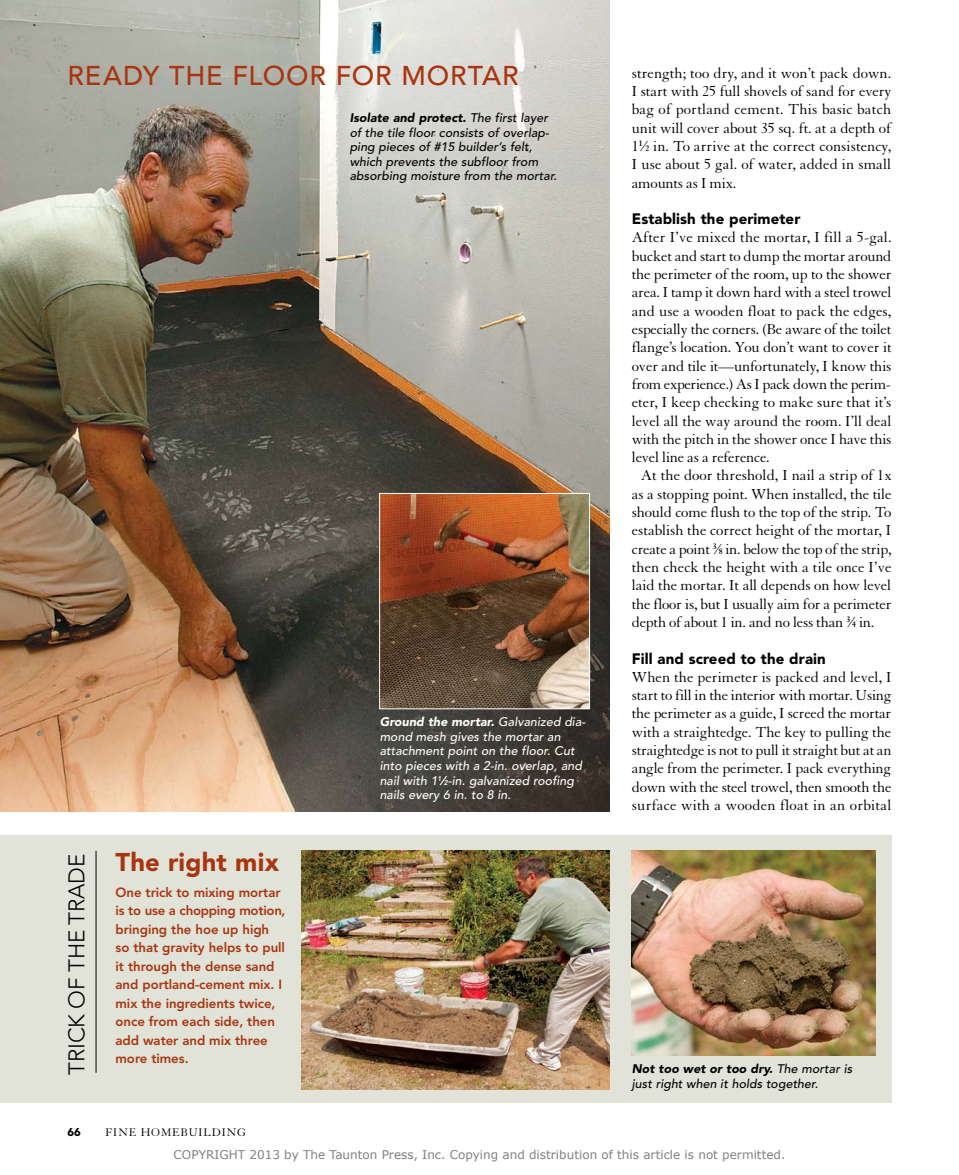
<style>
.page{position:relative;width:959px;height:1175px;background:#fff}
.page>*{position:absolute;margin:0;border:0;box-sizing:border-box;transform-origin:0 0}
.t1{font:500 27px "Avenir LT Std";letter-spacing:.03em;color:#a93510}
.t2{font:900 25.5px "Avenir LT Std";letter-spacing:.01em;color:#a93510}
.t3{font:300 22.5px "Avenir LT Std";letter-spacing:-.01em;color:#000}
.t4{font:15.75px/18.3px "Granjon LT Std";letter-spacing:-.01em;color:#000;text-align:justify}
.t5{font:15.75px "Granjon LT Std";letter-spacing:.01em;color:#000}
.t6{font:900 15px "Avenir LT Std";letter-spacing:.005em;color:#000}
.t7{font:800 13.2px/18.5px "Avenir LT Std";letter-spacing:-.005em;color:#a93510}
.t8{font:italic 500 12.3px/14.7px "Avenir LT Std";letter-spacing:.005em;color:#000}
.t9{font:italic 500 12.3px/14.5px "Avenir LT Std";letter-spacing:.005em;color:#fff}
.t10{font:12px "Verdana";color:#808080}
.t11{font:12px "Granjon LT Std";letter-spacing:.07em;color:#000}
.t12{font:900 11.25px "Avenir LT Std";color:#000}
.s1{font-weight:900}
.s2{font-weight:800}
.s3{font-weight:800;font-size:6.75px}
.s4{font-weight:700}
.s5{font-weight:700;font-size:8.7px}
</style>
<div class="page">
<div style="left:0;top:835px;width:891px;height:267px;background:#e1e3d8"></div>
<img style="left:0;top:0;width:609px;height:811px">
<img style="left:381px;top:495px;width:207px;height:212px">
<div style="left:379px;top:493px;width:211px;height:216px;border:1px solid #fff"></div>
<img style="left:302px;top:850px;width:307px;height:239px">
<img style="left:632px;top:850px;width:243px;height:205px">
<hr style="left:96px;top:850px;width:1px;height:222px;background:#000">
<h1 class="t1" style="left:68px;top:60px;width:452px">Ready THE FLOOR FOR MORTAR</h1>
<p class="t8" style="left:350px;top:111px;width:209px"><span class="s1">Isolate and protect.</span> The first layer of the tile floor consists of overlap&shy;ping pieces of #15 builder’s felt, which prevents the subfloor from absorbing moisture from the mortar.</p>
<h3 class="t3" style="left:64px;top:1074px;width:222px;rotate:-90deg">tRICK of the trade</h3>
<h2 class="t2" style="left:116px;top:847px;width:165px">The right mix</h2>
<p class="t7" style="left:116px;top:883px;width:171px">One trick to mixing mortar is to use a chopping motion, bringing the hoe up high so that gravity helps to pull it through the dense sand and portland-cement mix. I mix the ingredients twice, once from each side, then add water and mix three more times.</p>
<p class="t12" style="left:68px;top:1125px;width:15px">66</p>
<p class="t11" style="left:105px;top:1126px;width:142px">FINE HOMEBUILDING</p>
<p class="t9" style="left:379px;top:715px;width:207px"><span class="s1">Ground the mortar.</span> Galvanized dia&shy;mond mesh gives the mortar an attachment point on the floor. Cut into pieces with a 2-in. overlap, and nail with 1<sup>1</sup><span class="s2">⁄</span><span class="s3">2</span>-in. galvanized roofing nails every 6 in. to 8 in.</p>
<p class="t4" style="left:631px;top:64px;width:261px">strength; too dry, and it won’t pack down.<br>I start with 25 full shovels of sand for every bag of portland cement. This basic batch unit will cover about 35 sq. ft. at a depth of 1<sup>1</sup><span class="s4">⁄</span><span class="s5">2</span> in. To arrive at the correct consistency, I use about 5 gal. of water, added in small amounts as I mix.</p>
<p class="t6" style="left:632px;top:210px;width:170px">Establish the perimeter</p>
<p class="t5" style="left:632px;top:229px;width:261px">After I’ve mixed the mortar, I fill a 5-gal.</p>
<p class="t4" style="left:632px;top:247px;width:261px">bucket and start to dump the mortar around</p>
<p class="t4" style="left:632px;top:265px;width:261px">the perimeter of the room, up to the shower</p>
<p class="t4" style="left:632px;top:284px;width:261px">area. I tamp it down hard with a steel trowel</p>
<p class="t4" style="left:632px;top:302px;width:261px">and use a wooden float to pack the edges,</p>
<p class="t4" style="left:632px;top:320px;width:261px">especially the corners. (Be aware of the toilet</p>
<p class="t4" style="left:632px;top:338px;width:261px">flange’s location. You don’t want to cover it</p>
<p class="t4" style="left:632px;top:357px;width:261px">over and tile it—unfortunately, I know this</p>
<p class="t4" style="left:632px;top:375px;width:259px">from experience.) As I pack down the perim-</p>
<p class="t4" style="left:632px;top:393px;width:261px">eter, I keep checking to make sure that it’s</p>
<p class="t4" style="left:632px;top:412px;width:261px">level all the way around the room. I’ll deal</p>
<p class="t4" style="left:632px;top:430px;width:261px">with the pitch in the shower once I have this</p>
<p class="t4" style="left:632px;top:448px;width:139px">level line as a reference.</p>
<p class="t4" style="left:640px;top:467px;width:252px">At the door threshold, I nail a strip of 1x</p>
<p class="t4" style="left:632px;top:485px;width:261px">as a stopping point. When installed, the tile</p>
<p class="t4" style="left:632px;top:503px;width:261px">should come flush to the top of the strip. To</p>
<p class="t4" style="left:632px;top:521px;width:261px">establish the correct height of the mortar, I</p>
<p class="t4" style="left:632px;top:540px;width:261px">create a point <sup>3</sup><span class="s4">⁄</span><span class="s5">8</span> in. below the top of the strip,</p>
<p class="t4" style="left:632px;top:558px;width:261px">then check the height with a tile once I’ve</p>
<p class="t4" style="left:632px;top:576px;width:261px">laid the mortar. It all depends on how level</p>
<p class="t4" style="left:632px;top:595px;width:261px">the floor is, but I usually aim for a perimeter</p>
<p class="t4" style="left:632px;top:613px;width:244px">depth of about 1 in. and no less than <sup>3</sup><span class="s4">⁄</span><span class="s5">4</span> in.</p>
<p class="t6" style="left:631px;top:649px;width:195px">Fill and screed to the drain</p>
<p class="t4" style="left:631px;top:668px;width:261px">When the perimeter is packed and level, I start to fill in the interior with mortar. Using the perimeter as a guide, I screed the mortar with a straightedge. The key to pulling the straightedge is not to pull it straight but at an angle from the perimeter. I pack everything down with the steel trowel, then smooth the surface with a wooden float in an orbital</p>
<p class="t8" style="left:631px;top:1061px;width:222px"><span class="s1">Not too wet or too dry.</span> The mortar is just right when it holds together.</p>
<p class="t10" style="left:174px;top:1146px;width:613px">COPYRIGHT 2013 by The Taunton Press, Inc. Copying and distribution of this article is not permitted.</p>
</div>
